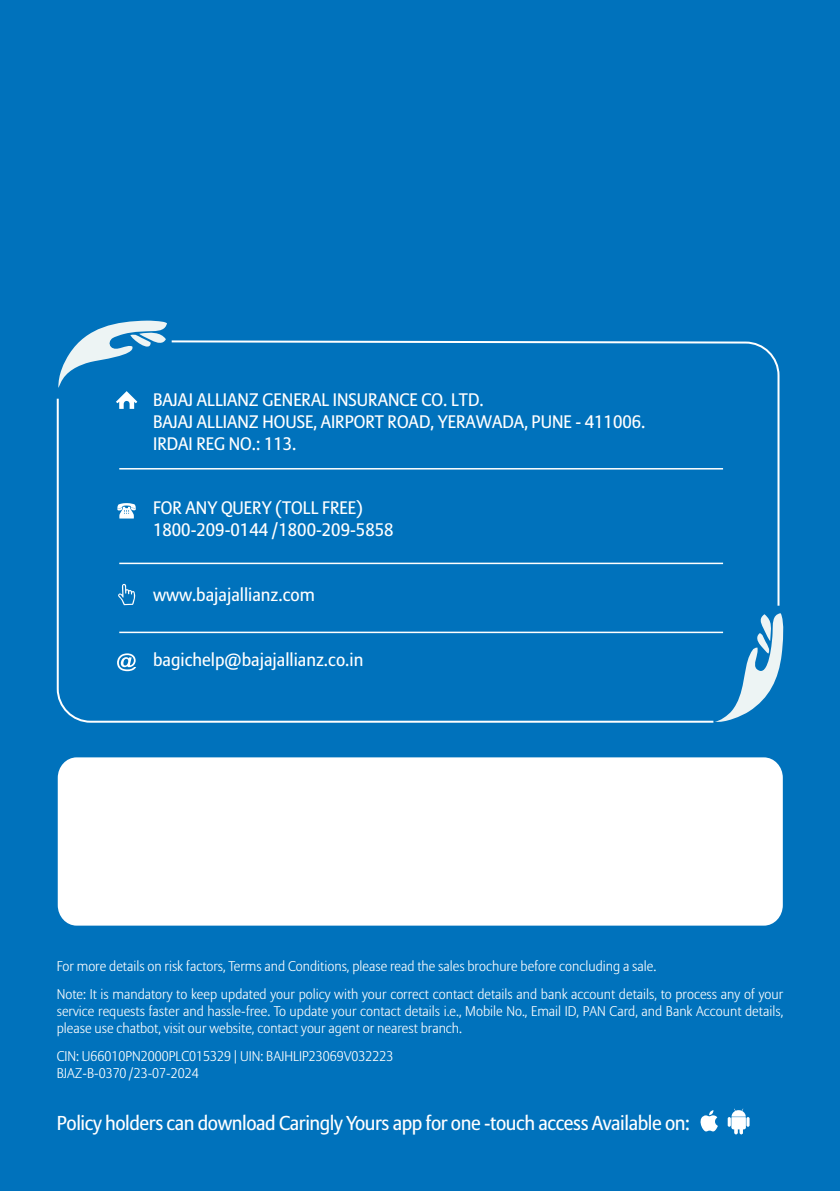
<style>
.page{position:relative;width:840px;height:1191px;background:#fff}
.page>*{position:absolute;margin:0;border:0;box-sizing:border-box;transform-origin:0 0}
.t1{font:20px "Allianz Sans";letter-spacing:-.02em;color:#fff}
.t2{font:18px/21.6px "Allianz Sans";color:#fff}
.t3{font:300 14px/16.8px "Allianz Sans";color:#fff;text-align:justify}
</style>
<div class="page">
<div style="left:0;top:0;width:839px;height:1191px;background:#0072bc"></div>
<div style="left:58px;top:757px;width:724px;height:168px;background:#fff;border-radius:20px"></div>
<svg style="left:700px;top:1110px;width:17px;height:21px"></svg>
<svg style="left:727px;top:1108px;width:22px;height:26px"></svg>
<svg style="left:715px;top:613px;width:69px;height:109px"></svg>
<svg style="left:58px;top:320px;width:109px;height:77px"></svg>
<hr style="left:119px;top:631px;width:603px;height:2px;background:#fff">
<svg style="left:171px;top:340px;width:609px;height:266px"></svg>
<svg style="left:56px;top:397px;width:659px;height:326px"></svg>
<p class="t2" style="left:153px;top:389px;width:332px">BAJAJ ALLIANZ GENERAL INSURANCE CO. LTD.</p>
<p class="t2" style="left:153px;top:411px;width:493px">BAJAJ ALLIANZ HOUSE, AIRPORT ROAD, YERAWADA, PUNE - 411006.<br>IRDAI REG NO.: 113.</p>
<p class="t2" style="left:153px;top:497px;width:211px">FOR ANY QUERY (TOLL FREE)</p>
<p class="t2" style="left:153px;top:519px;width:242px">1800-209-0144 /1800-209-5858</p>
<p class="t2" style="left:153px;top:583px;width:163px">www.bajajallianz.com</p>
<p class="t2" style="left:153px;top:648px;width:211px">bagichelp@bajajallianz.co.in</p>
<p class="t3" style="left:57px;top:957px;width:600px">For more details on risk factors, Terms and Conditions, please read the sales brochure before concluding a sale.</p>
<p class="t3" style="left:57px;top:985px;width:727px">Note: It is mandatory to keep updated your policy with your correct contact details and bank account details, to process any of your service requests faster and hassle-free. To update your contact details i.e., Mobile No., Email ID, PAN Card, and Bank Account details, please use chatbot, visit our website, contact your agent or nearest branch.</p>
<p class="t3" style="left:57px;top:1047px;width:338px">CIN: U66010PN2000PLC015329 | UIN: BAJHLIP23069V032223</p>
<p class="t3" style="left:57px;top:1064px;width:143px">BJAZ-B-0370 /23-07-2024</p>
<p class="t1" style="left:57px;top:1110px;width:634px">Policy holders can download Caringly Yours app for one -touch access Available on:</p>
</div>
